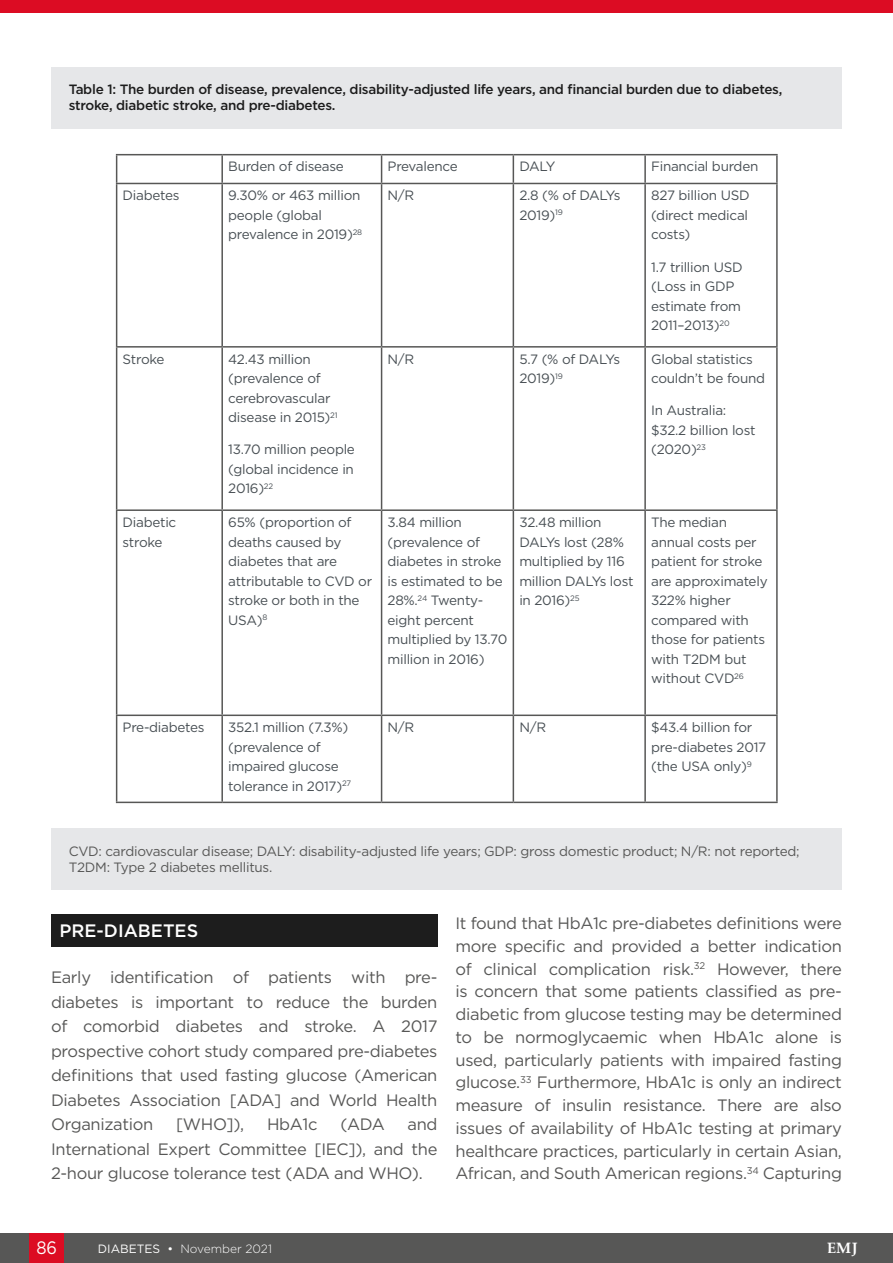
<style>
.page{position:relative;width:893px;height:1263px;background:#fff}
.page>*{position:absolute;margin:0;border:0;box-sizing:border-box;transform-origin:0 0}
.H1__Heading_1{font:500 18px "Gotham";color:#fff}
.t1{font:18px "Gotham";color:#fff;scale:.9 1}
.Body_Text__Justifica{font:16.5px/22.8px "Gotham";letter-spacing:-.02em;color:#575756;text-align:justify}
.t2{font:700 15px "Palatino Linotype";color:#fff}
.Body_Text{font:13.5px/19.5px "Gotham";letter-spacing:-.02em;color:#484f54}
.t3{font:500 13.5px/16.2px "Gotham";letter-spacing:-.02em;color:#1d1d1d}
.t4{font:13.5px/16.2px "Gotham";letter-spacing:-.02em;color:#575756}
.t5{font:300 12px "Gotham";color:#fff}
.s1{font-weight:400}
</style>
<div class="page">
<div style="left:0;top:1233px;width:893px;height:30px;background:#575756"></div>
<div style="left:30px;top:1233px;width:34px;height:30px;background:#dc0c23"></div>
<div style="left:51px;top:914px;width:386px;height:33px;background:#1d1d1d"></div>
<div style="left:51px;top:67px;width:791px;height:61px;background:#e6e7e9"></div>
<div style="left:51px;top:829px;width:791px;height:61px;background:#e6e7e9"></div>
<hr style="left:116px;top:154px;width:106px;height:1px;background:#575756">
<svg style="left:116px;top:155px;width:1px;height:28px"></svg>
<hr style="left:222px;top:154px;width:160px;height:1px;background:#575756">
<hr style="left:221px;top:155px;width:2px;height:28px;background:#575756">
<hr style="left:382px;top:154px;width:131px;height:1px;background:#575756">
<svg style="left:381px;top:155px;width:1px;height:28px"></svg>
<hr style="left:513px;top:154px;width:132px;height:1px;background:#575756">
<svg style="left:513px;top:155px;width:1px;height:28px"></svg>
<hr style="left:645px;top:154px;width:133px;height:1px;background:#575756">
<hr style="left:644px;top:155px;width:2px;height:28px;background:#575756">
<hr style="left:776px;top:155px;width:2px;height:28px;background:#575756">
<hr style="left:116px;top:183px;width:106px;height:1px;background:#575756">
<hr style="left:116px;top:184px;width:1px;height:162px;background:#575756">
<hr style="left:222px;top:183px;width:160px;height:1px;background:#575756">
<hr style="left:221px;top:184px;width:2px;height:162px;background:#575756">
<hr style="left:382px;top:183px;width:131px;height:1px;background:#575756">
<hr style="left:381px;top:184px;width:1px;height:162px;background:#575756">
<hr style="left:513px;top:183px;width:132px;height:1px;background:#575756">
<hr style="left:513px;top:184px;width:1px;height:162px;background:#575756">
<hr style="left:645px;top:183px;width:133px;height:1px;background:#575756">
<hr style="left:644px;top:184px;width:2px;height:162px;background:#575756">
<hr style="left:776px;top:184px;width:2px;height:162px;background:#575756">
<hr style="left:116px;top:346px;width:106px;height:2px;background:#575756">
<hr style="left:116px;top:348px;width:1px;height:161px;background:#575756">
<hr style="left:222px;top:346px;width:160px;height:2px;background:#575756">
<hr style="left:221px;top:348px;width:2px;height:161px;background:#575756">
<hr style="left:382px;top:346px;width:131px;height:2px;background:#575756">
<hr style="left:381px;top:348px;width:1px;height:161px;background:#575756">
<hr style="left:513px;top:346px;width:132px;height:2px;background:#575756">
<hr style="left:513px;top:348px;width:1px;height:161px;background:#575756">
<hr style="left:645px;top:346px;width:133px;height:2px;background:#575756">
<hr style="left:644px;top:348px;width:2px;height:161px;background:#575756">
<hr style="left:776px;top:348px;width:2px;height:161px;background:#575756">
<hr style="left:116px;top:509px;width:106px;height:2px;background:#575756">
<hr style="left:116px;top:511px;width:1px;height:203px;background:#575756">
<hr style="left:222px;top:509px;width:160px;height:2px;background:#575756">
<hr style="left:221px;top:511px;width:2px;height:203px;background:#575756">
<hr style="left:382px;top:509px;width:131px;height:2px;background:#575756">
<hr style="left:381px;top:511px;width:1px;height:203px;background:#575756">
<hr style="left:513px;top:509px;width:132px;height:2px;background:#575756">
<hr style="left:513px;top:511px;width:1px;height:203px;background:#575756">
<hr style="left:645px;top:509px;width:133px;height:2px;background:#575756">
<hr style="left:644px;top:511px;width:2px;height:203px;background:#575756">
<hr style="left:776px;top:511px;width:2px;height:203px;background:#575756">
<hr style="left:116px;top:714px;width:106px;height:2px;background:#575756">
<hr style="left:116px;top:716px;width:1px;height:86px;background:#575756">
<hr style="left:222px;top:714px;width:160px;height:2px;background:#575756">
<hr style="left:221px;top:716px;width:2px;height:86px;background:#575756">
<hr style="left:382px;top:714px;width:131px;height:2px;background:#575756">
<hr style="left:381px;top:716px;width:1px;height:86px;background:#575756">
<hr style="left:513px;top:714px;width:132px;height:2px;background:#575756">
<hr style="left:513px;top:716px;width:1px;height:86px;background:#575756">
<hr style="left:645px;top:714px;width:133px;height:2px;background:#575756">
<hr style="left:644px;top:716px;width:2px;height:86px;background:#575756">
<hr style="left:776px;top:716px;width:2px;height:86px;background:#575756">
<hr style="left:116px;top:802px;width:106px;height:1px;background:#575756">
<hr style="left:222px;top:802px;width:160px;height:1px;background:#575756">
<hr style="left:382px;top:802px;width:131px;height:1px;background:#575756">
<hr style="left:513px;top:802px;width:132px;height:1px;background:#575756">
<hr style="left:645px;top:802px;width:133px;height:1px;background:#575756">
<div style="left:0;top:0;width:893px;height:13px;background:#dc0c23"></div>
<p class="t3" style="left:69px;top:81px;width:715px">Table 1: The burden of disease, prevalence, disability-adjusted life years, and financial burden due to diabetes, stroke, diabetic stroke, and pre-diabetes.</p>
<p class="Body_Text" style="left:228px;top:157px;width:117px">Burden of disease</p>
<p class="Body_Text" style="left:388px;top:157px;width:72px">Prevalence</p>
<p class="Body_Text" style="left:519px;top:157px;width:38px">DALY</p>
<p class="Body_Text" style="left:651px;top:157px;width:109px">Financial burden</p>
<p class="Body_Text" style="left:123px;top:185px;width:58px">Diabetes</p>
<p class="Body_Text" style="left:228px;top:185px;width:135px">9.30% or 463 million people (global prevalence in 2019)<sup>28</sup></p>
<p class="Body_Text" style="left:388px;top:185px;width:28px">N/R</p>
<p class="Body_Text" style="left:519px;top:185px;width:103px">2.8 (% of DALYs<br>2019)<sup>19</sup></p>
<p class="Body_Text" style="left:651px;top:185px;width:100px;text-align:justify">827 billion USD (direct medical costs)</p>
<p class="Body_Text" style="left:651px;top:257px;width:93px">1.7 trillion USD (Loss in GDP estimate from<br>2011–2013)<sup>20</sup></p>
<p class="Body_Text" style="left:123px;top:349px;width:43px">Stroke</p>
<p class="Body_Text" style="left:228px;top:349px;width:111px">42.43 million (prevalence of cerebrovascular disease in 2015)<sup>21</sup></p>
<p class="Body_Text" style="left:228px;top:440px;width:128px;text-align:justify">13.70 million people (global incidence in 2016)<sup>22</sup></p>
<p class="Body_Text" style="left:388px;top:349px;width:28px">N/R</p>
<p class="Body_Text" style="left:519px;top:349px;width:102px">5.7 (% of DALYs<br>2019)<sup>19</sup></p>
<p class="Body_Text" style="left:651px;top:349px;width:116px">Global statistics couldn’t be found</p>
<p class="Body_Text" style="left:651px;top:401px;width:106px">In Australia: $32.2 billion lost (2020)<sup>23</sup></p>
<p class="Body_Text" style="left:123px;top:512px;width:55px">Diabetic stroke</p>
<p class="Body_Text" style="left:228px;top:512px;width:146px">65% (proportion of deaths caused by diabetes that are attributable to CVD or stroke or both in the<br>USA)<sup>8</sup></p>
<p class="Body_Text" style="left:388px;top:512px;width:121px">3.84 million (prevalence of diabetes in stroke is estimated to be<br>28%.<sup>24</sup> Twenty&shy;eight percent multiplied by 13.70 million in 2016)</p>
<p class="Body_Text" style="left:519px;top:512px;width:116px">32.48 million<br>DALYs lost (28% multiplied by 116 million DALYs lost in 2016)<sup>25</sup></p>
<p class="Body_Text" style="left:651px;top:512px;width:118px">The median annual costs per patient for stroke are approximately<br>322% higher compared with those for patients with T2DM but without CVD<sup>26</sup></p>
<p class="Body_Text" style="left:123px;top:717px;width:83px">Pre-diabetes</p>
<p class="Body_Text" style="left:228px;top:717px;width:124px">352.1 million (7.3%) (prevalence of impaired glucose tolerance in 2017)<sup>27</sup></p>
<p class="Body_Text" style="left:388px;top:717px;width:28px">N/R</p>
<p class="Body_Text" style="left:519px;top:717px;width:28px">N/R</p>
<p class="Body_Text" style="left:651px;top:717px;width:117px">$43.4 billion for pre-diabetes 2017 (the USA only)<sup>9</sup></p>
<p class="t4" style="left:69px;top:843px;width:732px">CVD: cardiovascular disease; DALY: disability-adjusted life years; GDP: gross domestic product; N/R: not reported;<br>T2DM: Type 2 diabetes mellitus.</p>
<p class="H1__Heading_1" style="left:60px;top:919px;width:140px">PRE-DIABETES</p>
<p class="Body_Text__Justifica" style="left:51px;top:964px;width:388px;line-height:24.6px">Early identification of patients with pre&shy;diabetes is important to reduce the burden of comorbid diabetes and stroke. A 2017 prospective cohort study compared pre-diabetes definitions that used fasting glucose (American Diabetes Association [ADA] and World Health Organization</p>
<p class="Body_Text__Justifica" style="left:51px;top:1112px;width:388px;line-height:24.6px;text-indent:356px">and International Expert Committee [IEC]), and the 2-hour glucose tolerance test (ADA and WHO).</p>
<p class="Body_Text__Justifica" style="left:176px;top:1113px;width:70px">[WHO]),</p>
<p class="Body_Text__Justifica" style="left:267px;top:1113px;width:52px">HbA1c</p>
<p class="Body_Text__Justifica" style="left:340px;top:1113px;width:46px">(ADA</p>
<p class="Body_Text__Justifica" style="left:455px;top:911px;width:388px">It found that HbA1c pre-diabetes definitions were more specific and provided a better indication of clinical complication risk.<sup>32</sup> However, there is concern that some patients classified as pre&shy;diabetic from glucose testing may be determined to be normoglycaemic when HbA1c alone is used, particularly patients with impaired fasting glucose.<sup>33</sup> Furthermore, HbA1c is only an indirect measure of insulin resistance. There are also issues of availability of HbA1c testing at primary healthcare practices, particularly in certain Asian, African, and South American regions.<sup>34</sup> Capturing</p>
<h1 class="t1" style="left:37px;top:1236px;width:24px">86</h1>
<p class="t5" style="left:98px;top:1241px;width:176px"><span class="s1">DIABETES •</span> November 2021</p>
<p class="t2" style="left:827px;top:1238px;width:32px">EMJ</p>
</div>
